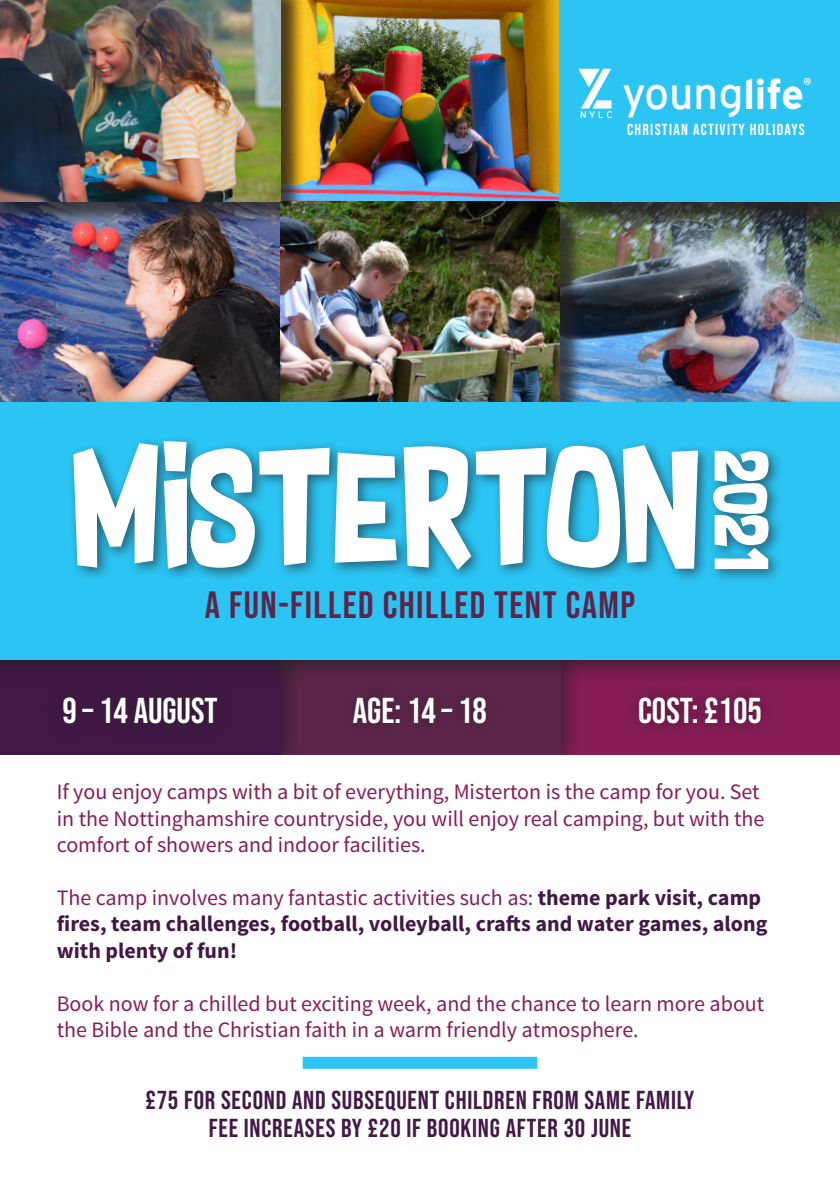
<style>
.page{position:relative;width:840px;height:1191px;background:#fff}
.page>*{position:absolute;margin:0;border:0;box-sizing:border-box;transform-origin:0 0}
.t1{font:136px "Supersonic Rocketship";color:#fff}
.t2{font:62px "Supersonic Rocketship";color:#fff}
.t3{font:44.6px "Expressway Rg";color:#fff}
.t4{font:38px "Bebas Neue";letter-spacing:.04em;color:#5e254a}
.t5{font:36px "Bebas Neue";color:#fff}
.t6{font:26px "Bebas Neue";letter-spacing:.03em;color:#421846}
.t7{font:22px/26.4px "Source Sans Pro";color:#881c57}
.t8{font:700 22px/26.4px "Source Sans Pro";color:#421846}
.t9{font:16px "Bebas Neue";letter-spacing:.08em;color:#fff}
.t10{font:9.8px "Expressway Rg";color:#fff}
.s1{font-family:"Hitthe Road"}
.s2{font-weight:400;color:#881c57}
</style>
<div class="page">
<div style="left:559px;top:660px;width:280px;height:95px;background:#881c57"></div>
<div style="left:620px;top:678px;width:159px;height:63px;background:#231f20;opacity:.75"></div>
<div style="left:266px;top:640px;width:318px;height:134px;background:#231f20;opacity:.75"></div>
<div style="left:280px;top:660px;width:279px;height:95px;background:#5e254a"></div>
<img style="left:305px;top:0;width:254px;height:201px">
<div style="left:336px;top:678px;width:168px;height:63px;background:#592446"></div>
<img style="left:0;top:226px;width:280px;height:163px">
<img style="left:280px;top:201px;width:559px;height:188px">
<div style="left:0;top:0;width:305px;height:226px;background:#231f20;opacity:.75"></div>
<div style="left:283px;top:204px;width:301px;height:223px;background:#231f20;opacity:.75"></div>
<div style="left:562px;top:0;width:277px;height:226px;background:#231f20;opacity:.75"></div>
<div style="left:559px;top:0;width:280px;height:201px;background:#2bc4f3"></div>
<svg style="left:578px;top:69px;width:33px;height:40px"></svg>
<div style="left:0;top:640px;width:304px;height:134px;background:#231f20;opacity:.75"></div>
<div style="left:0;top:660px;width:280px;height:95px;background:#421846"></div>
<div style="left:45px;top:678px;width:189px;height:63px;background:#3f1842"></div>
<div style="left:0;top:755px;width:839px;height:28px;background:#fff"></div>
<div style="left:302px;top:1056px;width:235px;height:12px;background:#2bc4f3"></div>
<div style="left:0;top:389px;width:839px;height:295px;background:#231f20;opacity:.75"></div>
<div style="left:0;top:403px;width:839px;height:257px;background:#2bc4f3"></div>
<div style="left:67px;top:434px;width:645px;height:149px;background:#231f20;opacity:.6"></div>
<div style="left:706px;top:444px;width:76px;height:139px;background:#231f20;opacity:.6"></div>
<p class="t10" style="left:579px;top:109px;width:34px">NYLC</p>
<p class="t3" style="left:622px;top:67px;width:190px">young<span class="s1">life</span><sup>®</sup></p>
<p class="t9" style="left:626px;top:120px;width:179px">CHRISTIAN ACTIVITY HOLIDAYS</p>
<p class="t1" style="left:71px;top:401px;width:631px">MISTERTON</p>
<p class="t4" style="left:205px;top:583px;width:431px">A FUN-FILLED CHILLED TENT CAMP</p>
<p class="t2" style="left:788px;top:450px;width:122px;rotate:90deg">2021</p>
<p class="t5" style="left:62px;top:689px;width:157px">9 – 14 AUGUST</p>
<p class="t5" style="left:353px;top:689px;width:135px">AGE: 14 – 18</p>
<p class="t5" style="left:637px;top:689px;width:125px">COST: £105</p>
<p class="t7" style="left:57px;top:779px;width:708px">If you enjoy camps with a bit of everything, Misterton is the camp for you. Set in the Nottinghamshire countryside, you will enjoy real camping, but with the comfort of showers and indoor facilities.</p>
<p class="t8" style="left:57px;top:885px;width:711px"><span class="s2">The camp involves many fantastic activities such as:</span> theme park visit, camp fires, team challenges, football, volleyball, crafts and water games, along with plenty of fun!</p>
<p class="t7" style="left:57px;top:990px;width:708px">Book now for a chilled but exciting week, and the chance to learn more about the Bible and the Christian faith in a warm friendly atmosphere.</p>
<p class="t6" style="left:145px;top:1085px;width:550px">£75 FOR SECOND AND SUBSEQUENT CHILDREN FROM SAME FAMILY</p>
<p class="t6" style="left:209px;top:1113px;width:424px">FEE INCREASES BY £20 IF BOOKING AFTER 30 JUNE</p>
</div>
